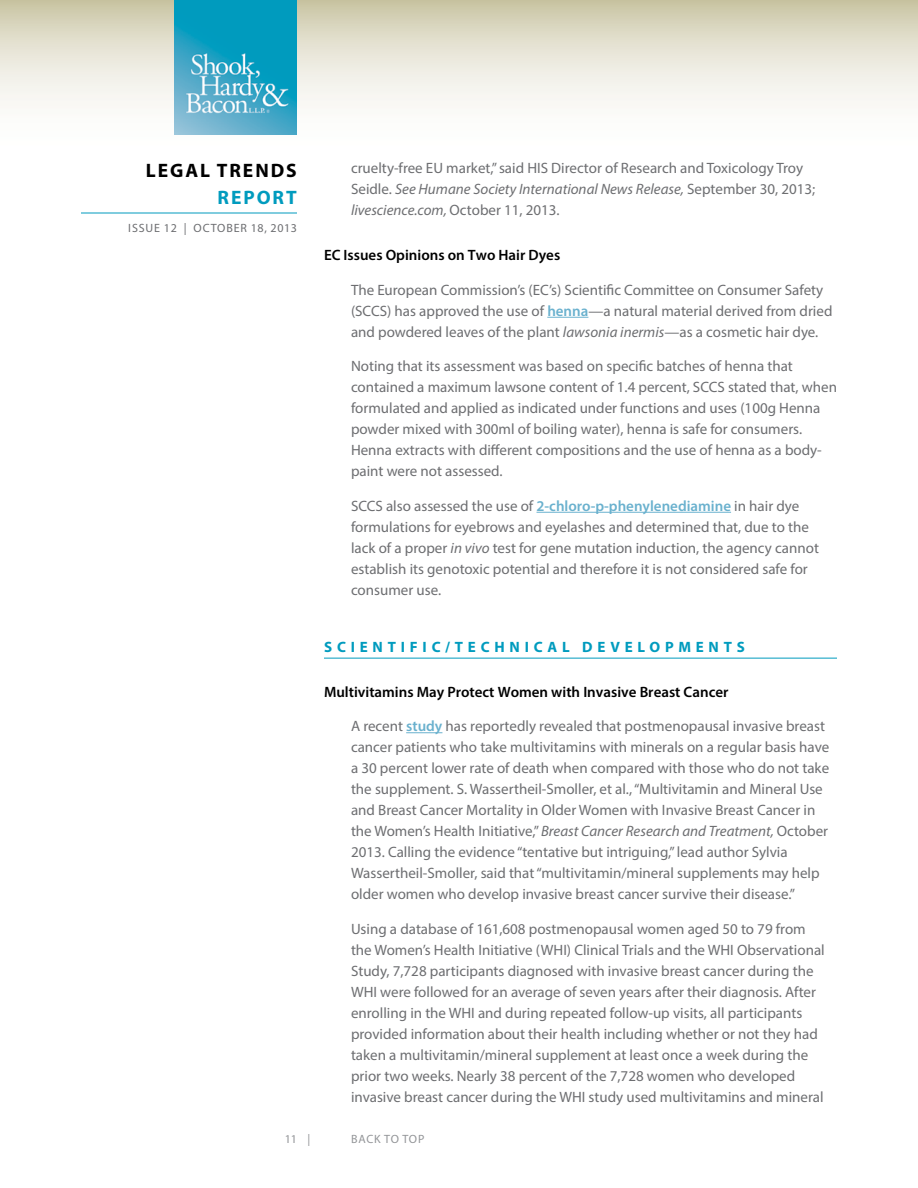
<style>
.page{position:relative;width:918px;height:1188px;background:#fff}
.page>*{position:absolute;margin:0;border:0;box-sizing:border-box;transform-origin:0 0}
.t1{font:700 19.5px "Myriad Pro";letter-spacing:.1em;color:#000}
.t2{font:700 19.5px "Myriad Pro";letter-spacing:.1em;color:#009bbe}
.t3{font:15px/21px "Myriad Pro";color:#6d6e71}
.t4{font:600 15px "Myriad Pro";color:#000}
.t5{font:700 15px "Myriad Pro";letter-spacing:.32em;color:#009bbe}
.t6{font:12px "Myriad Pro";letter-spacing:.07em;color:#6d6e71}
.t7{font:12px "Myriad Pro";letter-spacing:.045em;color:#939598}
.s1{font-style:italic}
.s2{font-weight:600;color:#6ab1ce}
</style>
<div class="page">
<svg style="left:0;top:0;width:918px;height:135px"></svg>
<hr style="left:81px;top:213px;width:216px;height:1px;background:#009bbe">
<img style="left:175px;top:0;width:122px;height:135px">
<hr style="left:547px;top:317px;width:41px;height:1px;background:#6ab1ce">
<hr style="left:537px;top:512px;width:194px;height:1px;background:#6ab1ce">
<hr style="left:324px;top:658px;width:513px;height:1px;background:#009bbe">
<hr style="left:406px;top:732px;width:36px;height:1px;background:#6ab1ce">
<h1 class="t1" style="left:146px;top:157px;width:152px">LEGAL TRENDS</h1>
<h1 class="t2" style="left:218px;top:184px;width:81px">REPORT</h1>
<p class="t6" style="left:128px;top:221px;width:170px">ISSUE 12 | OCTOBER 18, 2013</p>
<p class="t3" style="left:351px;top:157px;width:466px">cruelty-free EU market,” said HIS Director of Research and Toxicology Troy<br>Seidle. <span class="s1">See Humane Society International News Release,</span> September 30, 2013; <span class="s1">livescience.com,</span> October 11, 2013.</p>
<p class="t4" style="left:324px;top:246px;width:238px">EC Issues Opinions on Two Hair Dyes</p>
<p class="t3" style="left:351px;top:279px;width:483px">The European Commission’s (EC’s) Scientific Committee on Consumer Safety (SCCS) has approved the use of <span class="s2">henna</span>—a natural material derived from dried and powdered leaves of the plant <span class="s1">lawsonia inermis</span>—as a cosmetic hair dye.</p>
<p class="t3" style="left:351px;top:355px;width:488px">Noting that its assessment was based on specific batches of henna that contained a maximum lawsone content of 1.4 percent, SCCS stated that, when formulated and applied as indicated under functions and uses (100g Henna powder mixed with 300ml of boiling water), henna is safe for consumers.<br>Henna extracts with different compositions and the use of henna as a body&shy;paint were not assessed.</p>
<p class="t3" style="left:351px;top:495px;width:470px">SCCS also assessed the use of <span class="s2">2-chloro-p-phenylenediamine</span> in hair dye formulations for eyebrows and eyelashes and determined that, due to the lack of a proper <span class="s1">in vivo</span> test for gene mutation induction, the agency cannot establish its genotoxic potential and therefore it is not considered safe for consumer use.</p>
<p class="t5" style="left:324px;top:637px;width:25px">S CIENTI</p>
<p class="t5" style="left:410px;top:637px;width:113px">FIC /TEC HNICAL</p>
<p class="t5" style="left:582px;top:637px;width:56px">DE VELOP</p>
<p class="t5" style="left:678px;top:637px;width:31px">M ENTS</p>
<p class="t4" style="left:324px;top:682px;width:406px">Multivitamins May Protect Women with Invasive Breast Cancer</p>
<p class="t3" style="left:351px;top:715px;width:480px">A recent <span class="s2">study</span> has reportedly revealed that postmenopausal invasive breast cancer patients who take multivitamins with minerals on a regular basis have a 30 percent lower rate of death when compared with those who do not take the supplement. S. Wassertheil-Smoller, et al., “Multivitamin and Mineral Use and Breast Cancer Mortality in Older Women with I nvasive Breast Cancer in the Women’s Health I nitiative,” <span class="s1">Breast Cancer Research and Treatment,</span> October 2013. Calling the evidence “tentative but intriguing,” lead author Sylvia Wassertheil-Smoller, said that “multivitamin/mineral supplements may help older women who develop invasive breast cancer survive their disease.”</p>
<p class="t3" style="left:351px;top:918px;width:475px">Using a database of 161,608 postmenopausal women aged 50 to 79 from the Women’s Health I nitiative (WHI) Clinical Trials and the WHI Observational Study, 7,728 participants diagnosed with invasive breast cancer during the WHI were followed for an average of seven years after their diagnosis. After enrolling in the WHI and during repeated follow-up visits, all participants provided information about their health including whether or not they had taken a multivitamin/mineral supplement at least once a week during the prior two weeks. Nearly 38 percent of the 7,728 women who developed invasive breast cancer during the WHI study used multivitamins and mineral</p>
<p class="t7" style="left:285px;top:1132px;width:27px">11 |</p>
<p class="t7" style="left:351px;top:1132px;width:75px">back to top</p>
</div>
